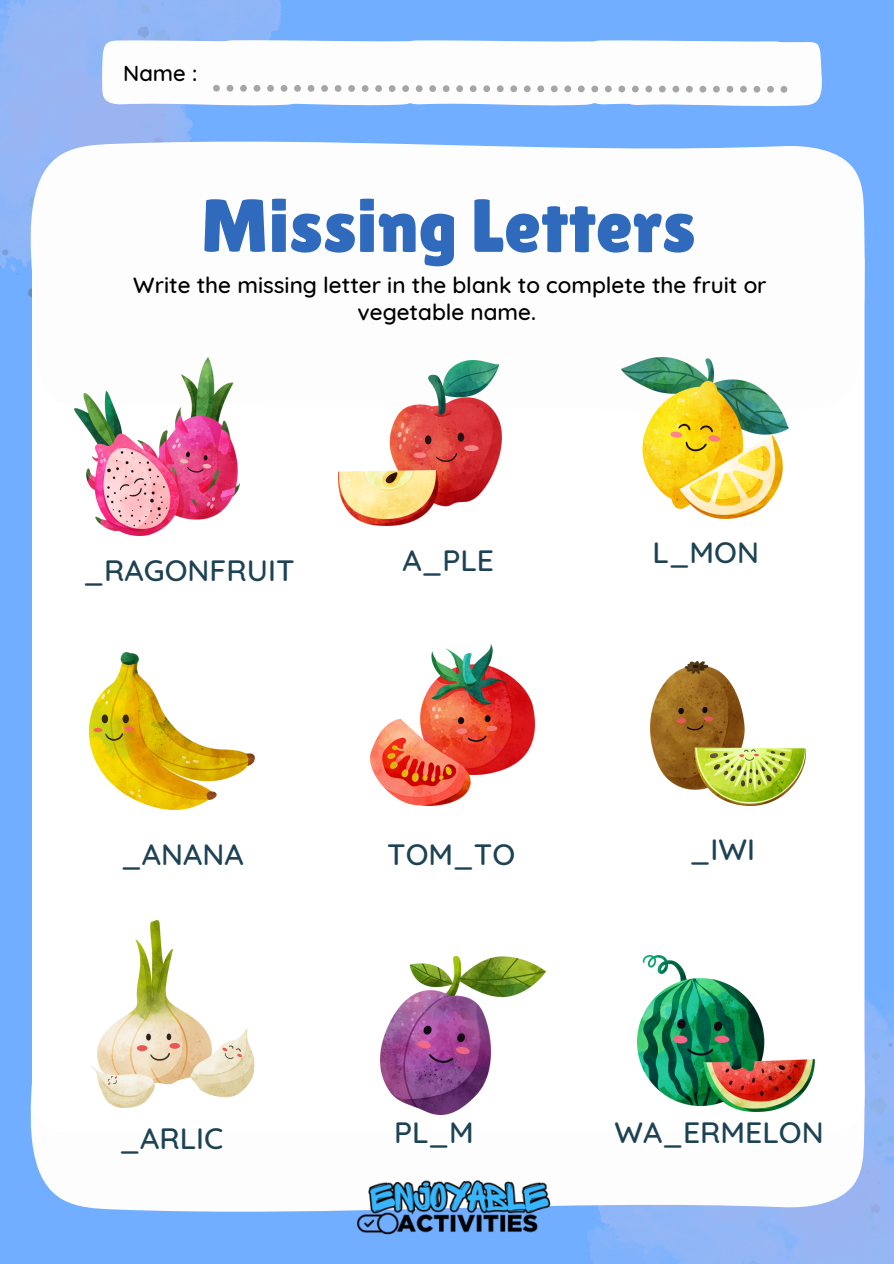
<style>
.page{position:relative;width:894px;height:1264px;background:#fff}
.page>*{position:absolute;margin:0;border:0;box-sizing:border-box;transform-origin:0 0}
.t1{font:75px "Lilita One";color:#2f6abc}
.t2{font:500 30px "Quicksand";color:#1d4253}
.t3{font:500 22.5px/27px "Quicksand";color:#000;text-align:center}
.t4{font:500 22.2px "Quicksand";color:#000}
</style>
<div class="page">
<div style="left:0;top:0;width:893px;height:1263px;background:#71aeff"></div>
<img style="left:587px;top:999px;width:306px;height:264px">
<svg style="left:30px;top:942px;width:835px;height:276px;background:#eaf1fc"></svg>
<img style="left:0;top:0;width:282px;height:295px">
<div style="left:32px;top:230px;width:831px;height:902px;background:#fff;border-radius:31px"></div>
<svg style="left:28px;top:135px;width:837px;height:276px"></svg>
<svg style="left:102px;top:40px;width:720px;height:68px;background:#f1f4fa"></svg>
<img style="left:90px;top:920px;width:165px;height:187px">
<img style="left:621px;top:358px;width:167px;height:161px">
<img style="left:370px;top:644px;width:164px;height:161px">
<img style="left:338px;top:360px;width:164px;height:165px">
<img style="left:74px;top:358px;width:166px;height:178px">
<img style="left:650px;top:661px;width:155px;height:144px">
<img style="left:637px;top:955px;width:177px;height:156px">
<img style="left:90px;top:653px;width:164px;height:156px">
<img style="left:380px;top:956px;width:165px;height:134px">
<img style="left:334px;top:1090px;width:239px;height:145px">
<h2 class="t4" style="left:123px;top:59px;width:76px">Name :</h2>
<p class="t1" style="left:200px;top:183px;width:496px">Missing Letters</p>
<p class="t3" style="left:133px;top:271px;width:634px">Write the missing letter in the blank to complete the fruit or vegetable name.</p>
<h2 class="t2" style="left:83px;top:551px;width:212px">_RAGONFRUIT</h2>
<p class="t2" style="left:402px;top:541px;width:93px">A_PLE</p>
<p class="t2" style="left:121px;top:834px;width:124px">_ANANA</p>
<p class="t2" style="left:119px;top:1119px;width:105px">_ARLIC</p>
<p class="t2" style="left:387px;top:834px;width:129px">TOM_TO</p>
<h2 class="t2" style="left:394px;top:1112px;width:81px">PL_M</h2>
<h2 class="t2" style="left:652px;top:533px;width:108px">L_MON</h2>
<p class="t2" style="left:689px;top:830px;width:67px">_IWI</p>
<h2 class="t2" style="left:614px;top:1112px;width:210px">WA_ERMELON</h2>
</div>
